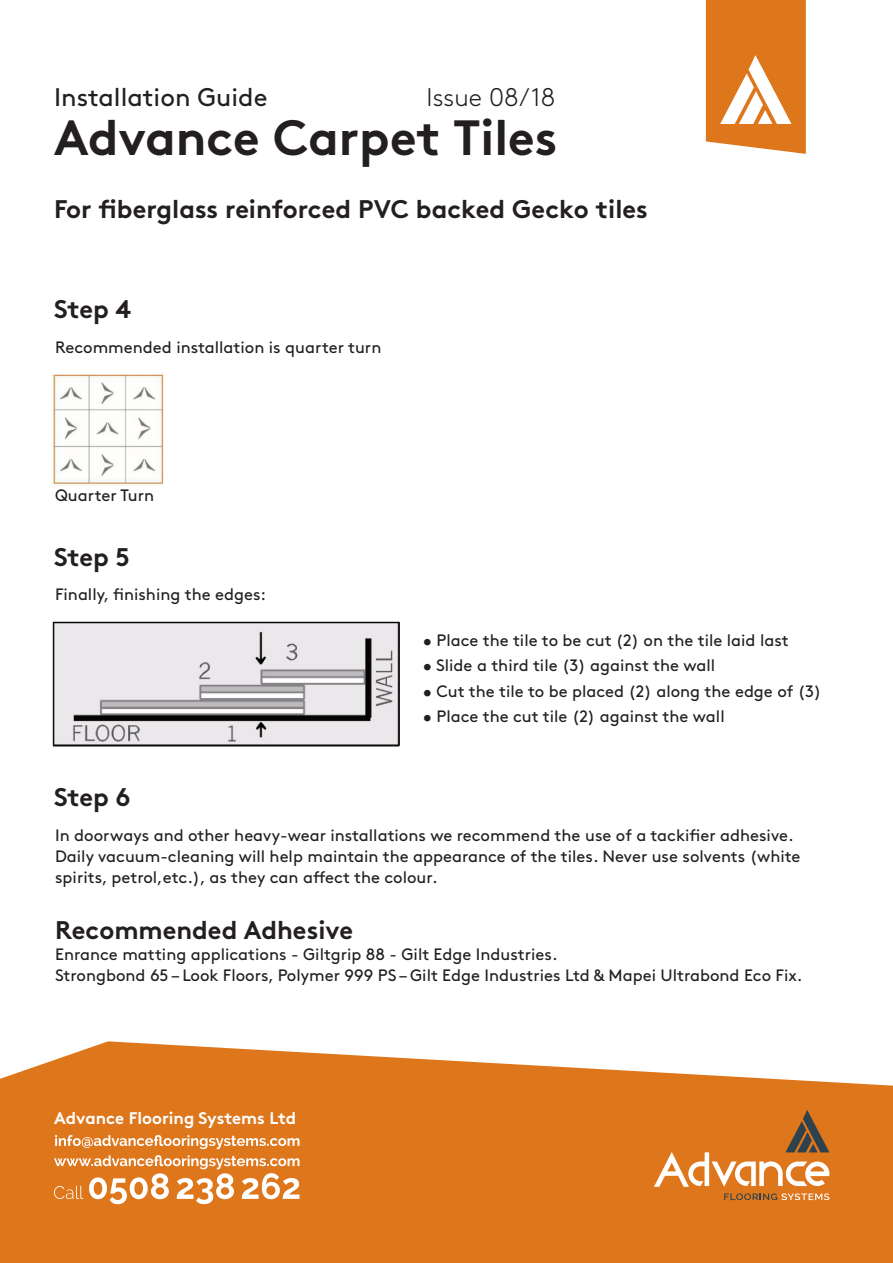
<style>
.page{position:relative;width:893px;height:1263px;background:#fff}
.page>*{position:absolute;margin:0;border:0;box-sizing:border-box;transform-origin:0 0}
.t1{font:700 49.5px "Brown";color:#231f20}
.t2{font:700 25.5px "Brown";color:#231f20}
.t3{font:25.5px "Brown";color:#231f20}
.t4{font:300 25.5px "Brown";color:#231f20}
.t5{font:700 16.8px "Brown";color:#fff}
.t6{font:16.5px/21px "Brown";color:#231f20}
</style>
<div class="page">
<svg style="left:706px;top:0;width:100px;height:154px"></svg>
<svg style="left:0;top:1041px;width:893px;height:222px;background:#e18635"></svg>
<svg style="left:54px;top:1155px;width:245px;height:49px"></svg>
<svg style="left:724px;top:1193px;width:105px;height:7px"></svg>
<svg style="left:654px;top:1110px;width:175px;height:77px;background:#d8873f"></svg>
<svg style="left:55px;top:1135px;width:244px;height:14px;background:#e79e5e"></svg>
<img style="left:52px;top:374px;width:112px;height:113px">
<img style="left:52px;top:621px;width:348px;height:126px">
<h2 class="t3" style="left:54px;top:77px;width:215px">Installation Guide</h2>
<h2 class="t4" style="left:427px;top:78px;width:130px">Issue 08/18</h2>
<h1 class="t1" style="left:54px;top:97px;width:505px">Advance Carpet Tiles</h1>
<h2 class="t2" style="left:54px;top:188px;width:595px">For fiberglass reinforced PVC backed Gecko tiles</h2>
<h2 class="t2" style="left:54px;top:289px;width:79px">Step 4</h2>
<p class="t6" style="left:55px;top:335px;width:328px">Recommended installation is quarter turn</p>
<p class="t6" style="left:55px;top:484px;width:101px">Quarter Turn</p>
<h2 class="t2" style="left:54px;top:536px;width:77px">Step 5</h2>
<p class="t6" style="left:55px;top:582px;width:213px">Finally, finishing the edges:</p>
<h2 class="t2" style="left:54px;top:777px;width:78px">Step 6</h2>
<p class="t6" style="left:423px;top:628px;width:367px">• Place the tile to be cut (2) on the tile laid last</p>
<p class="t6" style="left:423px;top:654px;width:294px">• Slide a third tile (3) against the wall</p>
<p class="t6" style="left:423px;top:679px;width:400px">• Cut the tile to be placed (2) along the edge of (3)</p>
<p class="t6" style="left:423px;top:705px;width:303px">• Place the cut tile (2) against the wall</p>
<p class="t6" style="left:55px;top:823px;width:747px">In doorways and other heavy-wear installations we recommend the use of a tackifier adhesive.<br>Daily vacuum-cleaning will help maintain the appearance of the tiles. Never use solvents (white spirits, petrol,etc.), as they can affect the colour.</p>
<h2 class="t2" style="left:55px;top:909px;width:299px">Recommended Adhesive</h2>
<p class="t6" style="left:55px;top:942px;width:749px">Enrance matting applications - Giltgrip 88 - Gilt Edge Industries.<br>Strongbond 65 – Look Floors, Polymer 999 PS – Gilt Edge Industries Ltd &amp; Mapei Ultrabond Eco Fix.</p>
<p class="t5" style="left:54px;top:1104px;width:243px">Advance Flooring Systems Ltd</p>
</div>
